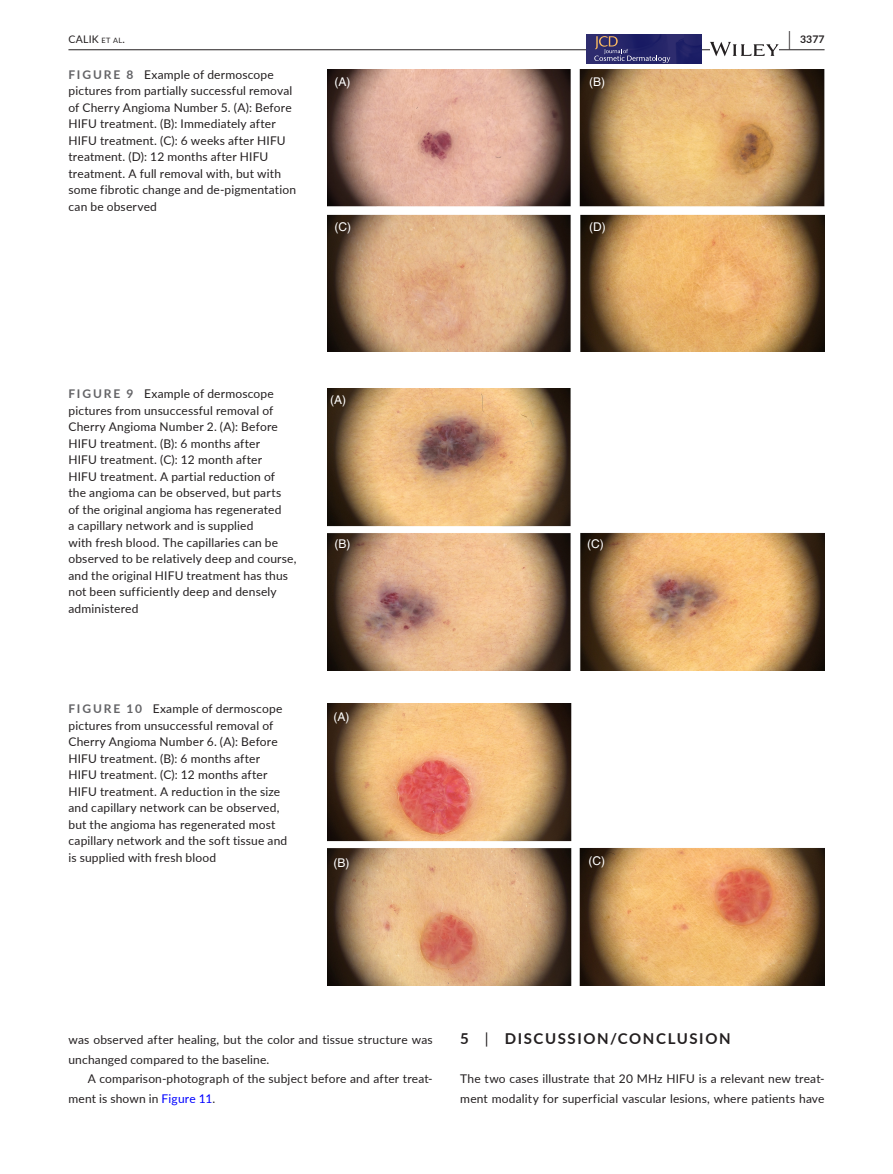
<style>
.page{position:relative;width:893px;height:1174px;background:#fff}
.page>*{position:absolute;margin:0;border:0;box-sizing:border-box;transform-origin:0 0}
.t1{font:700 15px "Lato";letter-spacing:.11em;color:#231f20}
.t2{font:12px/16.5px "Lato";letter-spacing:.015em;color:#231f20}
.t3{font:12px "Helvetica";color:#fff}
.t4{font:10.5px "Lato";letter-spacing:.02em;color:#231f20}
.t5{font:700 10.5px "Lato";color:#231f20}
.s1{font-size:7.35px}
.s2{font-size:19.5px}
.s3{font-weight:700;color:#636366}
.s4{color:#00f}
.s5{font-weight:400}
</style>
<div class="page">
<hr style="left:68px;top:49px;width:756px;height:1px;background:#231f20">
<img style="left:587px;top:34px;width:114px;height:30px">
<svg style="left:594px;top:36px;width:76px;height:27px;background:#3c3a73"></svg>
<svg style="left:710px;top:42px;width:69px;height:14px"></svg>
<img style="left:327px;top:69px;width:497px;height:283px">
<img style="left:327px;top:388px;width:497px;height:282px">
<img style="left:327px;top:703px;width:497px;height:283px">
<p class="t4" style="left:68px;top:31px;width:58px">CALIK <span class="s1">et al</span>.</p>
<p class="t5" style="left:789px;top:31px;width:37px"><span class="s2">|</span> 3377</p>
<p class="t2" style="left:68px;top:66px;width:229px"><span class="s3">FIGURE 8</span> Example of dermoscope pictures from partially successful removal of Cherry Angioma Number 5. (A): Before HIFU treatment. (B): Immediately after HIFU treatment. (C): 6 weeks after HIFU treatment. (D): 12 months after HIFU treatment. A full removal with, but with some fibrotic change and de-pigmentation can be observed</p>
<p class="t3" style="left:335px;top:75px;width:17px">(A)</p>
<p class="t3" style="left:589px;top:75px;width:17px">(B)</p>
<p class="t3" style="left:335px;top:219px;width:18px">(C)</p>
<p class="t3" style="left:589px;top:219px;width:18px">(D)</p>
<p class="t2" style="left:68px;top:385px;width:230px"><span class="s3">FIGURE 9</span> Example of dermoscope pictures from unsuccessful removal of Cherry Angioma Number 2. (A): Before HIFU treatment. (B): 6 months after<br>HIFU treatment. (C): 12 month after<br>HIFU treatment. A partial reduction of<br>the angioma can be observed, but parts<br>of the original angioma has regenerated<br>a capillary network and is supplied<br>with fresh blood. The capillaries can be observed to be relatively deep and course, and the original HIFU treatment has thus not been sufficiently deep and densely administered</p>
<p class="t3" style="left:330px;top:392px;width:17px">(A)</p>
<p class="t3" style="left:334px;top:537px;width:17px">(B)</p>
<p class="t3" style="left:587px;top:537px;width:18px">(C)</p>
<p class="t2" style="left:68px;top:700px;width:220px"><span class="s3">FIGURE 10</span> Example of dermoscope pictures from unsuccessful removal of Cherry Angioma Number 6. (A): Before HIFU treatment. (B): 6 months after HIFU treatment. (C): 12 months after HIFU treatment. A reduction in the size and capillary network can be observed, but the angioma has regenerated most capillary network and the soft tissue and is supplied with fresh blood</p>
<p class="t3" style="left:333px;top:709px;width:17px">(A)</p>
<p class="t3" style="left:333px;top:856px;width:17px">(B)</p>
<p class="t3" style="left:589px;top:853px;width:18px">(C)</p>
<p class="t2" style="left:68px;top:1029px;width:366px;line-height:19.5px">was observed after healing, but the color and tissue structure was unchanged compared to the baseline.</p>
<p class="t2" style="left:68px;top:1068px;width:366px;line-height:19.5px;text-indent:20px">A comparison-photograph of the subject before and after treat&shy;ment is shown in <span class="s4">Figure 11</span>.</p>
<p class="t1" style="left:460px;top:1028px;width:272px">5 <span class="s5">|</span> DISCUSSION/CONCLUSION</p>
<p class="t2" style="left:460px;top:1068px;width:366px;line-height:19.5px">The two cases illustrate that 20 MHz HIFU is a relevant new treat&shy;ment modality for superficial vascular lesions, where patients have</p>
</div>
